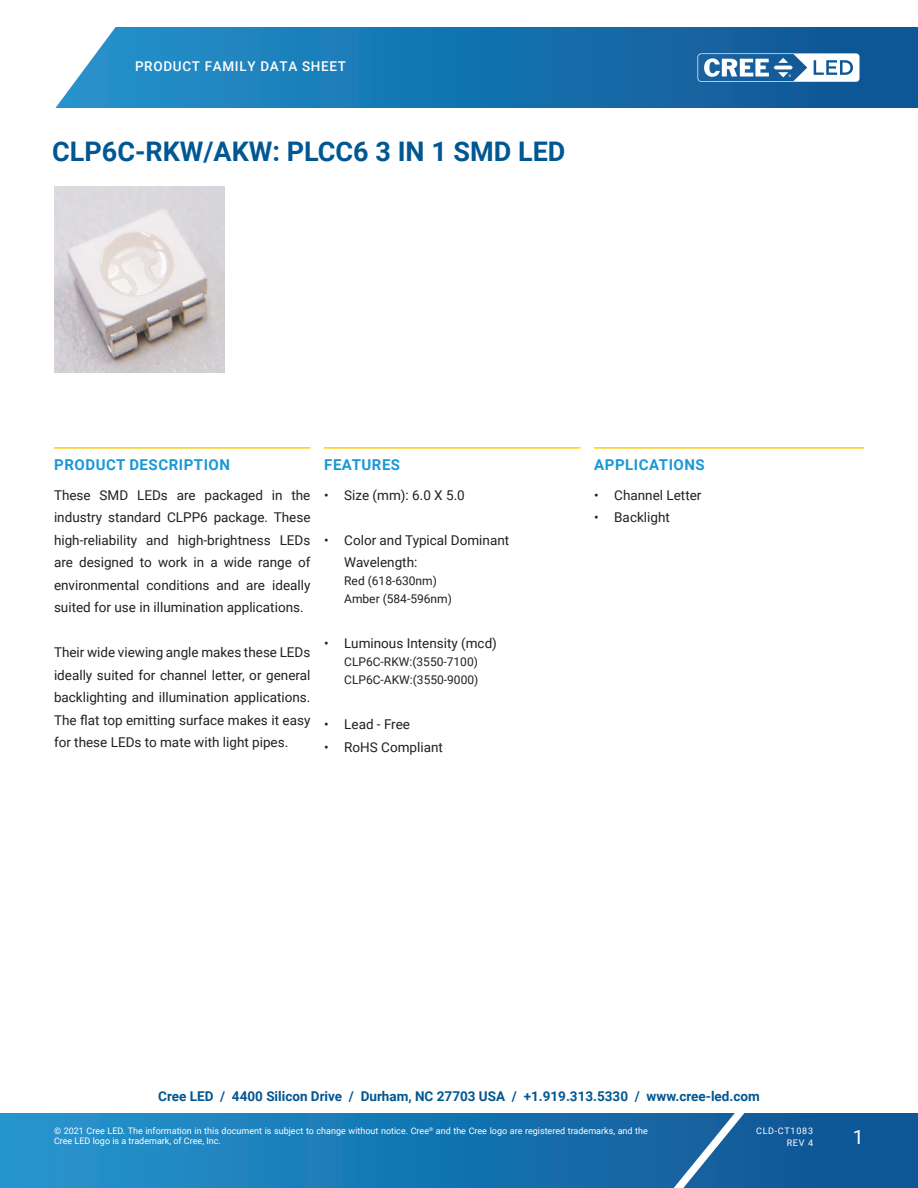
<style>
.page{position:relative;width:918px;height:1188px;background:#fff}
.page>*{position:absolute;margin:0;border:0;box-sizing:border-box;transform-origin:0 0}
.t1{font:700 27px "Roboto";color:#015792}
.t2{font:19.5px "Roboto";color:#fff}
.t3{font:700 15px "Roboto";letter-spacing:.035em;color:#1a98d6}
.t4{font:13.5px/22.5px "Roboto";color:#231f20;text-align:justify}
.t5{font:700 13.5px "Roboto";color:#015792}
.t6{font:500 13.5px "Roboto";letter-spacing:.05em;color:#fff}
.t7{font:12px/18px "Roboto";color:#231f20}
.t8{font:9px/10.8px "Roboto";color:#fff}
.t9{font:9px/12px "Roboto";letter-spacing:.085em;color:#fff;text-align:right}
</style>
<div class="page">
<svg style="left:0;top:1113px;width:918px;height:75px;background:#1876b2"></svg>
<svg style="left:644px;top:1113px;width:117px;height:75px;background:#296da6"></svg>
<svg style="left:55px;top:27px;width:863px;height:81px;background:#2078b2"></svg>
<svg style="left:697px;top:53px;width:162px;height:29px"></svg>
<hr style="left:54px;top:447px;width:256px;height:2px;background:#fece08">
<hr style="left:324px;top:447px;width:256px;height:2px;background:#fece08">
<hr style="left:594px;top:447px;width:270px;height:2px;background:#fece08">
<img style="left:54px;top:187px;width:171px;height:185px">
<p class="t6" style="left:135px;top:57px;width:212px">PRODUCT FAMILY DATA SHEET</p>
<h1 class="t1" style="left:52px;top:132px;width:515px">CLP6C-RKW/AKW: PLCC6 3 IN 1 SMD LED</h1>
<p class="t3" style="left:54px;top:454px;width:177px">PRODUCT DESCRIPTION</p>
<p class="t4" style="left:54px;top:483px;width:258px">These SMD LEDs are packaged in the industry standard CLPP6 package. These high-reliability and high-brightness LEDs are designed to work in a wide range of environmental conditions and are ideally suited for use in illumination applications.</p>
<p class="t4" style="left:54px;top:640px;width:258px">Their wide viewing angle makes these LEDs ideally suited for channel letter, or general backlighting and illumination applications.<br>The flat top emitting surface makes it easy for these LEDs to mate with light pipes.</p>
<p class="t3" style="left:324px;top:454px;width:77px">FEATURES</p>
<p class="t4" style="left:324px;top:483px;width:142px">• Size (mm): 6.0 X 5.0</p>
<p class="t4" style="left:344px;top:528px;width:167px;text-indent:-20px">• Color and Typical Dominant<br>Wavelength:</p>
<p class="t7" style="left:344px;top:571px;width:109px">Red (618-630nm)<br>Amber (584-596nm)</p>
<p class="t4" style="left:324px;top:631px;width:175px">• Luminous Intensity (mcd)</p>
<p class="t7" style="left:344px;top:652px;width:136px">CLP6C-RKW:(3550-7100)<br>CLP6C-AKW:(3550-9000)</p>
<p class="t4" style="left:324px;top:712px;width:88px">• Lead - Free</p>
<p class="t4" style="left:324px;top:735px;width:120px">• RoHS Compliant</p>
<p class="t3" style="left:594px;top:454px;width:112px">APPLICATIONS</p>
<p class="t4" style="left:594px;top:483px;width:109px">• Channel Letter</p>
<p class="t4" style="left:594px;top:505px;width:77px">• Backlight</p>
<p class="t5" style="left:158px;top:1087px;width:603px">Cree LED / 4400 Silicon Drive / Durham, NC 27703 USA / +1.919.313.5330 / www.cree-led.com</p>
<p class="t8" style="left:54px;top:1125px;width:596px">© 2021 Cree LED. The information in this document is subject to change without notice. Cree<sup>®</sup> and the Cree logo are registered trademarks, and the<br>Cree LED logo is a trademark, of Cree, Inc.</p>
<p class="t9" style="left:756px;top:1124px;width:58px">CLD-CT1083<br>REV 4</p>
<h2 class="t2" style="left:853px;top:1123px;width:12px">1</h2>
</div>
